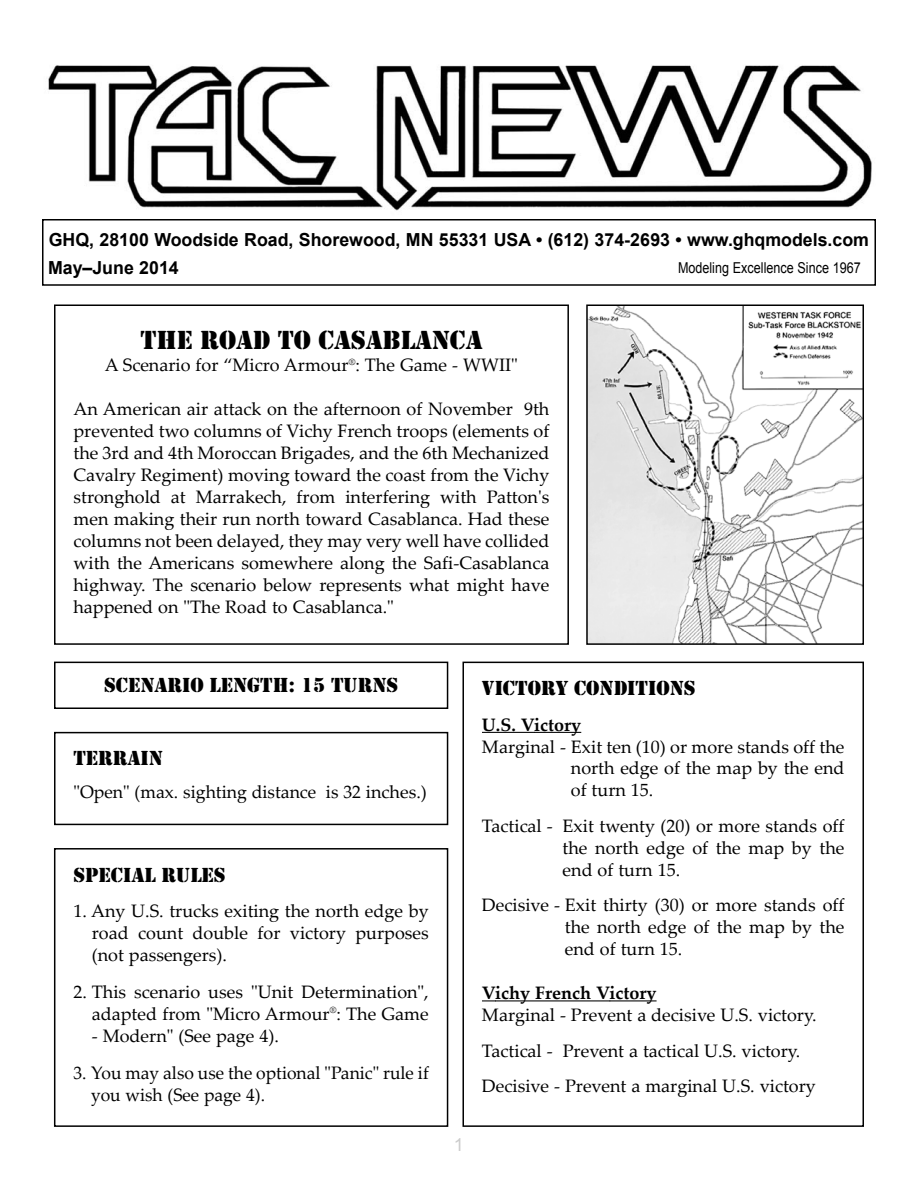
<style>
.page{position:relative;width:918px;height:1188px;background:#fff}
.page>*{position:absolute;margin:0;border:0;box-sizing:border-box;transform-origin:0 0}
.t1{font:27px "Stencil";color:#000}
.t2{font:21px "Stencil";color:#000}
.t3{font:18px/21.9px "Palatino Linotype";color:#000;text-align:justify}
.t4{font:700 18px/27.6px "Arial";color:#000}
.t5{font:700 18px "Palatino Linotype";color:#000}
.t6{font:18px "Arial";color:#ccc}
.t7{font:15px "Arial";color:#000;scale:.84 1}
</style>
<div class="page">
<img style="left:48px;top:65px;width:824px;height:146px">
<div style="left:42px;top:219px;width:834px;height:67px;border:2px solid #000"></div>
<div style="left:54px;top:304px;width:515px;height:341px;border:2px solid #000"></div>
<div style="left:54px;top:848px;width:394px;height:279px;border:2px solid #000"></div>
<div style="left:54px;top:662px;width:394px;height:47px;border:2px solid #000"></div>
<div style="left:54px;top:732px;width:394px;height:93px;border:2px solid #000"></div>
<hr style="left:482px;top:732px;width:53px;height:1px;background:#000">
<hr style="left:534px;top:732px;width:47px;height:1px;background:#000">
<svg style="left:482px;top:1000px;width:13px;height:1px"></svg>
<hr style="left:495px;top:1000px;width:115px;height:1px;background:#000">
<hr style="left:610px;top:1000px;width:47px;height:1px;background:#000">
<div style="left:462px;top:662px;width:402px;height:465px;border:2px solid #000"></div>
<img style="left:589px;top:307px;width:272px;height:335px">
<div style="left:586px;top:304px;width:278px;height:341px;border:2px solid #000"></div>
<p class="t4" style="left:48px;top:226px;width:823px">GHQ, 28100 Woodside Road, Shorewood, MN 55331 USA • (612) 374-2693 • www.ghqmodels.com<br>May–June 2014</p>
<p class="t7" style="left:678px;top:259px;width:219px">Modeling Excellence Since 1967</p>
<h1 class="t1" style="left:140px;top:330px;width:343px">THE ROAD TO CASABLANCA</h1>
<p class="t3" style="left:105px;top:356px;width:414px">A Scenario for “Micro Armour<sup>®</sup>: The Game - WWII"</p>
<p class="t3" style="left:74px;top:400px;width:477px">An American air attack on the afternoon of November 9th prevented two columns of Vichy French troops (elements of the 3rd and 4th Moroccan Brigades, and the 6th Mechanized Cavalry Regiment) moving toward the coast from the Vichy stronghold at Marrakech, from interfering with Patton's men making their run north toward Casablanca. Had these columns not been delayed, they may very well have collided with the Americans somewhere along the Safi-Casablanca highway. The scenario below represents what might have happened on "The Road to Casablanca."</p>
<p class="t2" style="left:104px;top:677px;width:296px">SCENARIO LENGTH: 15 TURNS</p>
<p class="t2" style="left:73px;top:750px;width:91px">TERRAIN</p>
<p class="t3" style="left:73px;top:783px;width:355px">"Open" (max. sighting distance is 32 inches.)</p>
<p class="t2" style="left:73px;top:866px;width:154px">SPECIAL RULES</p>
<p class="t3" style="left:92px;top:902px;width:338px;text-indent:-18px">1. Any U.S. trucks exiting the north edge by road count double for victory purposes (not passengers).</p>
<p class="t3" style="left:73px;top:983px;width:357px;text-align:right">2. This scenario uses "Unit Determination", adapted from "Micro Armour<sup>®</sup>: The Game</p>
<p class="t3" style="left:92px;top:1027px;width:189px">- Modern" (See page 4).</p>
<p class="t3" style="left:91px;top:1064px;width:339px;text-indent:-18px">3. You may also use the optional "Panic" rule if you wish (See page 4).</p>
<p class="t6" style="left:454px;top:1135px;width:12px">1</p>
<p class="t2" style="left:482px;top:680px;width:215px">VICTORY CONDITIONS</p>
<p class="t5" style="left:482px;top:717px;width:101px">U.S. Victory</p>
<p class="t3" style="left:571px;top:738px;width:275px;text-indent:-89px">Marginal - Exit ten (10) or more stands off the north edge of the map by the end of turn 15.</p>
<p class="t3" style="left:563px;top:817px;width:283px;text-indent:-81px">Tactical - Exit twenty (20) or more stands off the north edge of the map by the end of turn 15.</p>
<p class="t3" style="left:565px;top:896px;width:281px;text-indent:-83px">Decisive - Exit thirty (30) or more stands off the north edge of the map by the end of turn 15.</p>
<p class="t5" style="left:482px;top:986px;width:176px">Vichy French Victory</p>
<p class="t3" style="left:482px;top:999px;width:336px;line-height:35.4px;text-align:left">Marginal - Prevent a decisive U.S. victory.<br>Tactical - Prevent a tactical U.S. victory.<br>Decisive - Prevent a marginal U.S. victory</p>
</div>
